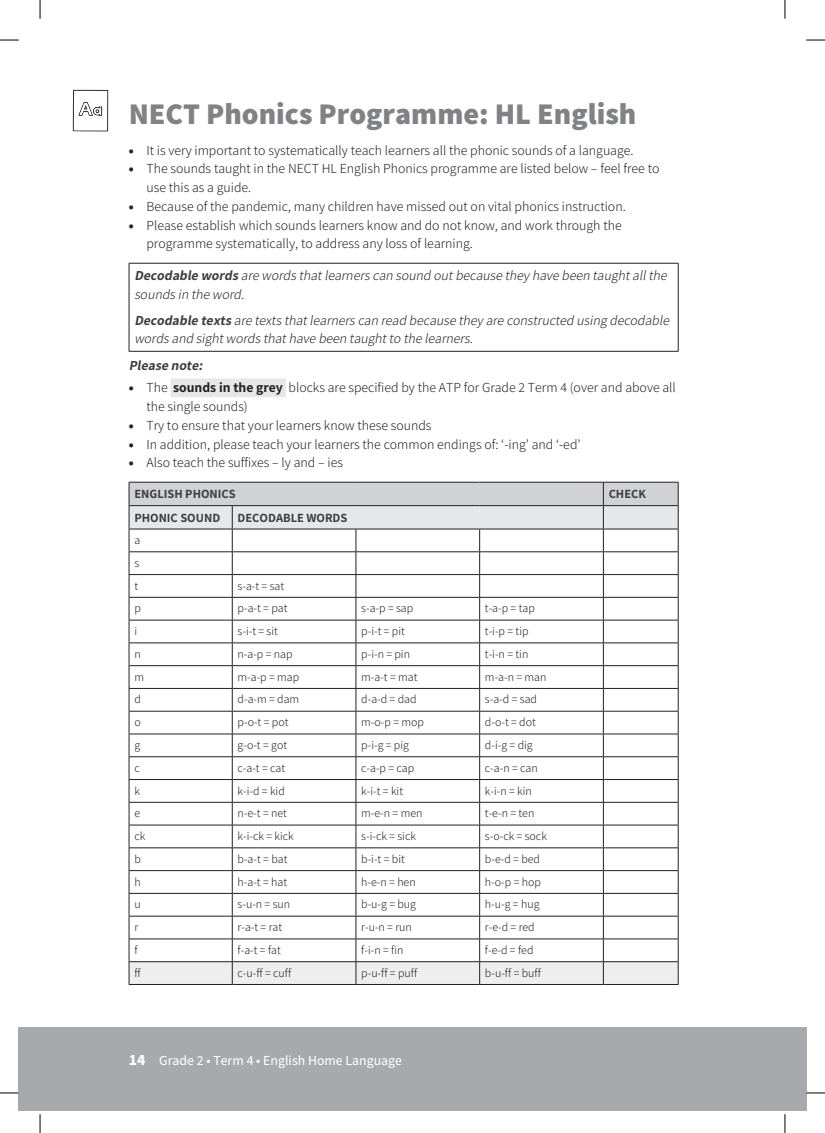
<style>
.page{position:relative;width:825px;height:1133px;background:#fff}
.page>*{position:absolute;margin:0;border:0;box-sizing:border-box;transform-origin:0 0}
.t1{font:800 30px "Assistant";color:#808285}
.t2{font:300 13.75px/18.8px "Assistant";color:#231f20}
.t3{font:italic 300 13.75px/18.8px "Assistant";color:#231f20}
.t4{font:500 13.75px "Assistant";color:#fff}
.t5{font:italic 700 13.75px "Assistant";color:#3e3e3f}
.t6{font:700 12.5px "Assistant";color:#3e3e3f}
.t7{font:300 11.88px/22.8px "Assistant";color:#231f20;text-align:justify}
.s1{font-weight:800}
.s2{font-weight:700;color:#3e3e3f}
.s3{font-weight:700}
.s4{font-family:"Noto Sans JP";font-weight:900}
</style>
<div class="page">
<div style="left:784px;top:1027px;width:21px;height:83px;background:#a8a9ad"></div>
<div style="left:19px;top:1027px;width:765px;height:83px;background:#a8a9ad"></div>
<div style="left:170px;top:378px;width:116px;height:19px;background:#e6e7e9"></div>
<hr style="left:129px;top:263px;width:549px;height:1px;background:#231f20">
<hr style="left:129px;top:263px;width:1px;height:88px;background:#231f20">
<hr style="left:677px;top:263px;width:1px;height:88px;background:#231f20">
<hr style="left:129px;top:351px;width:549px;height:1px;background:#231f20">
<hr style="left:232px;top:984px;width:124px;height:1px;background:#231f20">
<hr style="left:356px;top:984px;width:123px;height:1px;background:#231f20">
<hr style="left:479px;top:984px;width:124px;height:1px;background:#231f20">
<hr style="left:603px;top:984px;width:75px;height:1px;background:#231f20">
<svg style="left:129px;top:482px;width:549px;height:502px"></svg>
<hr style="left:129px;top:984px;width:103px;height:1px;background:#231f20">
<img style="left:72px;top:89px;width:37px;height:43px">
<svg style="left:0;top:39px;width:19px;height:2px"></svg>
<svg style="left:806px;top:39px;width:18px;height:2px"></svg>
<svg style="left:0;top:1092px;width:19px;height:1px"></svg>
<svg style="left:805px;top:1092px;width:19px;height:1px"></svg>
<svg style="left:39px;top:0;width:2px;height:19px"></svg>
<svg style="left:39px;top:1114px;width:2px;height:18px"></svg>
<svg style="left:784px;top:0;width:1px;height:19px"></svg>
<svg style="left:784px;top:1114px;width:1px;height:18px"></svg>
<h1 class="t1" style="left:129px;top:93px;width:509px">NECT Phonics Programme: HL English</h1>
<p class="t2" style="left:129px;top:140px;width:506px"><span class="s1">•</span> It is very important to systematically teach learners all the phonic sounds of a language.</p>
<p class="t2" style="left:146px;top:159px;width:514px;text-indent:-18px"><span class="s1">•</span> The sounds taught in the NECT HL English Phonics programme are listed below – feel free to use this as a guide.</p>
<p class="t2" style="left:129px;top:196px;width:498px"><span class="s1">•</span> Because of the pandemic, many children have missed out on vital phonics instruction.</p>
<p class="t2" style="left:146px;top:215px;width:476px;text-indent:-18px"><span class="s1">•</span> Please establish which sounds learners know and do not know, and work through the programme systematically, to address any loss of learning.</p>
<p class="t3" style="left:134px;top:265px;width:536px"><span class="s2">Decodable words</span> are wordsthatlearnerscan sound outbecause they have been taughtallthe soundsin the word.</p>
<p class="t3" style="left:134px;top:310px;width:539px"><span class="s2">Decodable texts</span> are textsthatlearnerscan read because they are constructed using decodable wordsand sightwordsthathave been taughtto the learners.</p>
<p class="t5" style="left:129px;top:356px;width:78px">Please note:</p>
<p class="t2" style="left:146px;top:377px;width:530px;text-indent:-18px"><span class="s1">•</span> The <span class="s3">sounds in the grey</span> blocks are specified by the ATP for Grade 2 Term 4 (over and above all the single sounds)</p>
<p class="t2" style="left:129px;top:415px;width:304px"><span class="s1">•</span> Try to ensure that your learners know these sounds</p>
<p class="t2" style="left:129px;top:434px;width:453px"><span class="s1">•</span> In addition, please teach your learners the common endings of: ‘-ing’ and ‘-ed’</p>
<p class="t2" style="left:129px;top:452px;width:216px"><span class="s1">•</span> Also teach the suffixes – ly and – ies</p>
<p class="t6" style="left:134px;top:485px;width:103px">ENGLISH PHONICS</p>
<p class="t6" style="left:608px;top:485px;width:39px">CHECK</p>
<p class="t6" style="left:134px;top:509px;width:87px">PHONIC SOUND</p>
<p class="t6" style="left:237px;top:509px;width:111px">DECODABLE WORDS</p>
<p class="t7" style="left:134px;top:528px;width:7px">a s t</p>
<p class="t7" style="left:237px;top:573px;width:48px">s-a-t = sat</p>
<p class="t7" style="left:134px;top:596px;width:8px">p</p>
<p class="t7" style="left:237px;top:596px;width:51px">p-a-t = pat</p>
<p class="t7" style="left:361px;top:596px;width:54px">s-a-p = sap</p>
<p class="t7" style="left:484px;top:596px;width:51px">t-a-p = tap</p>
<p class="t7" style="left:134px;top:619px;width:4px">i</p>
<p class="t7" style="left:237px;top:619px;width:42px">s-i-t = sit</p>
<p class="t7" style="left:361px;top:619px;width:45px">p-i-t = pit</p>
<p class="t7" style="left:484px;top:619px;width:45px">t-i-p = tip</p>
<p class="t7" style="left:134px;top:642px;width:8px">n</p>
<p class="t7" style="left:237px;top:642px;width:57px">n-a-p = nap</p>
<p class="t7" style="left:361px;top:642px;width:50px">p-i-n = pin</p>
<p class="t7" style="left:484px;top:642px;width:45px">t-i-n = tin</p>
<p class="t7" style="left:134px;top:664px;width:11px">m</p>
<p class="t7" style="left:237px;top:664px;width:63px">m-a-p = map</p>
<p class="t7" style="left:361px;top:664px;width:58px">m-a-t = mat</p>
<p class="t7" style="left:484px;top:664px;width:63px">m-a-n = man</p>
<p class="t7" style="left:134px;top:687px;width:8px">d</p>
<p class="t7" style="left:237px;top:687px;width:63px">d-a-m = dam</p>
<p class="t7" style="left:361px;top:687px;width:57px">d-a-d = dad</p>
<p class="t7" style="left:484px;top:687px;width:54px">s-a-d = sad</p>
<p class="t7" style="left:134px;top:710px;width:8px">o</p>
<p class="t7" style="left:237px;top:710px;width:52px">p-o-t = pot</p>
<p class="t7" style="left:361px;top:710px;width:64px">m-o-p = mop</p>
<p class="t7" style="left:484px;top:710px;width:52px">d-o-t = dot</p>
<p class="t7" style="left:134px;top:733px;width:7px">g</p>
<p class="t7" style="left:237px;top:733px;width:51px">g-o-t = got</p>
<p class="t7" style="left:361px;top:733px;width:49px">p-i-g = pig</p>
<p class="t7" style="left:484px;top:733px;width:49px">d-i-g = dig</p>
<p class="t7" style="left:134px;top:755px;width:7px">c</p>
<p class="t7" style="left:237px;top:755px;width:49px">c-a-t = cat</p>
<p class="t7" style="left:361px;top:755px;width:55px">c-a-p = cap</p>
<p class="t7" style="left:484px;top:755px;width:54px">c-a-n = can</p>
<p class="t7" style="left:134px;top:778px;width:7px">k</p>
<p class="t7" style="left:237px;top:778px;width:49px">k-i-d = kid</p>
<p class="t7" style="left:361px;top:778px;width:43px">k-i-t = kit</p>
<p class="t7" style="left:484px;top:778px;width:48px">k-i-n = kin</p>
<p class="t7" style="left:134px;top:801px;width:7px">e</p>
<p class="t7" style="left:237px;top:801px;width:51px">n-e-t = net</p>
<p class="t7" style="left:361px;top:801px;width:63px">m-e-n = men</p>
<p class="t7" style="left:484px;top:801px;width:51px">t-e-n = ten</p>
<p class="t7" style="left:134px;top:824px;width:12px">ck</p>
<p class="t7" style="left:237px;top:824px;width:58px">k-i-ck = kick</p>
<p class="t7" style="left:361px;top:824px;width:56px">s-i-ck = sick</p>
<p class="t7" style="left:484px;top:824px;width:63px">s-o-ck = sock</p>
<p class="t7" style="left:134px;top:846px;width:8px">b</p>
<p class="t7" style="left:237px;top:846px;width:51px">b-a-t = bat</p>
<p class="t7" style="left:361px;top:846px;width:45px">b-i-t = bit</p>
<p class="t7" style="left:484px;top:846px;width:57px">b-e-d = bed</p>
<p class="t7" style="left:134px;top:869px;width:8px">h</p>
<p class="t7" style="left:237px;top:869px;width:51px">h-a-t = hat</p>
<p class="t7" style="left:361px;top:869px;width:56px">h-e-n = hen</p>
<p class="t7" style="left:484px;top:869px;width:57px">h-o-p = hop</p>
<p class="t7" style="left:134px;top:892px;width:8px">u</p>
<p class="t7" style="left:237px;top:892px;width:54px">s-u-n = sun</p>
<p class="t7" style="left:361px;top:892px;width:56px">b-u-g = bug</p>
<p class="t7" style="left:484px;top:892px;width:56px">h-u-g = hug</p>
<p class="t7" style="left:134px;top:915px;width:5px">r</p>
<p class="t7" style="left:237px;top:915px;width:46px">r-a-t = rat</p>
<p class="t7" style="left:361px;top:915px;width:52px">r-u-n = run</p>
<p class="t7" style="left:484px;top:915px;width:51px">r-e-d = red</p>
<p class="t7" style="left:134px;top:938px;width:5px">f</p>
<p class="t7" style="left:237px;top:938px;width:45px">f-a-t = fat</p>
<p class="t7" style="left:361px;top:938px;width:44px">f-i-n = fin</p>
<p class="t7" style="left:484px;top:938px;width:50px">f-e-d = fed</p>
<p class="t7" style="left:134px;top:960px;width:8px">ff</p>
<p class="t7" style="left:237px;top:960px;width:55px">c-u-ff = cuff</p>
<p class="t7" style="left:361px;top:960px;width:57px">p-u-ff = puff</p>
<p class="t7" style="left:484px;top:960px;width:57px">b-u-ff = buff</p>
<p class="t4" style="left:129px;top:1050px;width:275px"><span class="s4">14</span> Grade 2 • Term 4 • English Home Language</p>
</div>
